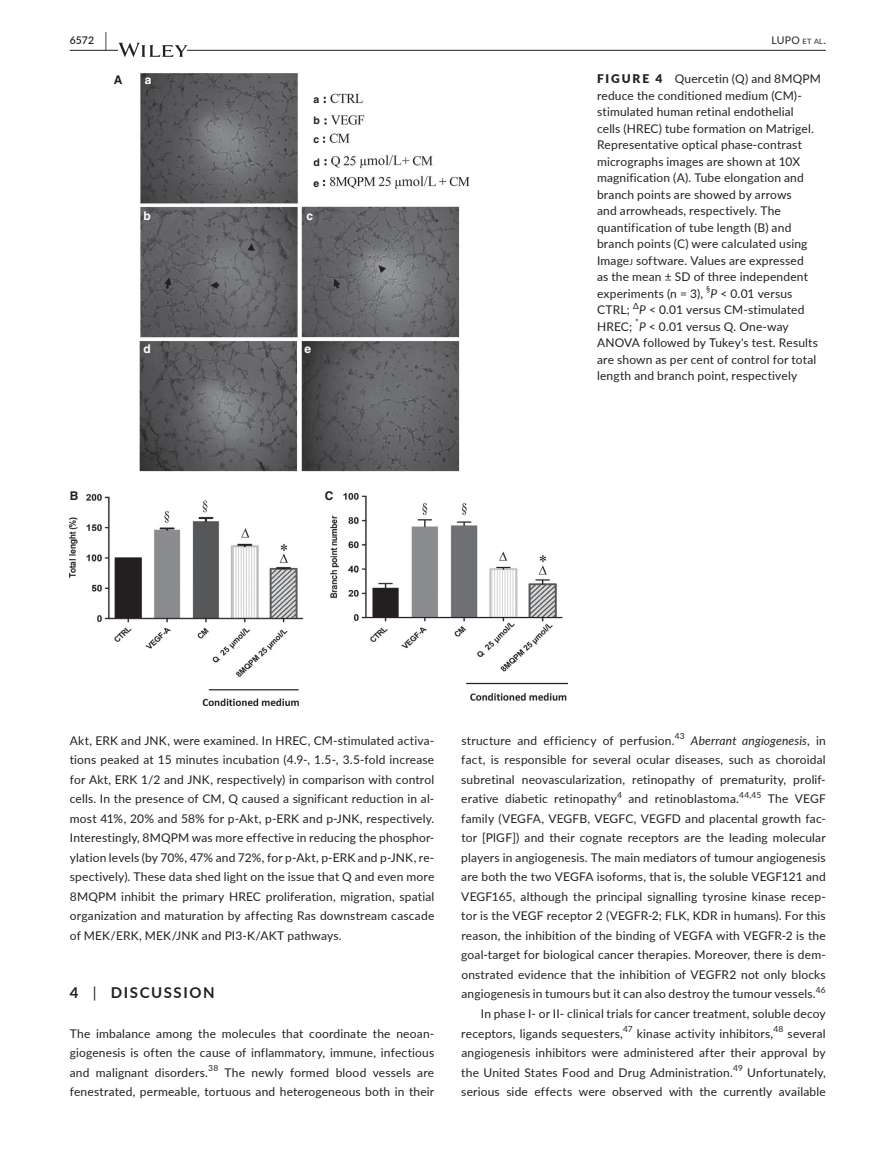
<style>
.page{position:relative;width:893px;height:1174px;background:#fff}
.page>*{position:absolute;margin:0;border:0;box-sizing:border-box;transform-origin:0 0}
.t1{font:700 15px "Lato";letter-spacing:.11em;color:#231f20}
.t2{font:12px/19.5px "Lato";letter-spacing:.015em;color:#231f20;text-align:justify}
.t3{font:700 12px "Helvetica";color:#fff}
.t4{font:700 12px "Helvetica";color:#231f20}
.t5{font:10.5px "Lato";color:#231f20}
.t6{font:600 10.5px "Lato";color:#231f20}
.t7{font:700 10.5px/21px "Helvetica";color:#231f20}
.t8{font:8.4px "Lato";letter-spacing:.035em;color:#231f20}
.s1{font-size:19.5px}
.s2{font-size:7.35px}
.s3{font-weight:900}
.s4{font-size:8.4px}
.s5{font-style:italic}
.s6{font-weight:400}
</style>
<div class="page">
<hr style="left:70px;top:50px;width:756px;height:1px;background:#231f20">
<svg style="left:119px;top:43px;width:68px;height:14px"></svg>
<img style="left:70px;top:73px;width:497px;height:632px">
<p class="t6" style="left:70px;top:33px;width:39px">6572 <span class="s1">|</span></p>
<p class="t5" style="left:771px;top:33px;width:56px">LUPO <span class="s2">et al</span>.</p>
<p class="t4" style="left:114px;top:73px;width:10px">A</p>
<p class="t3" style="left:145px;top:73px;width:8px">a</p>
<p class="t3" style="left:143px;top:209px;width:9px">b</p>
<p class="t7" style="left:313px;top:88px;width:8px">a b</p>
<p class="t7" style="left:313px;top:128px;width:8px;line-height:22.4px">c d</p>
<p class="t7" style="left:313px;top:172px;width:7px">e</p>
<p class="t3" style="left:306px;top:209px;width:8px">c</p>
<p class="t3" style="left:143px;top:342px;width:9px">d</p>
<p class="t3" style="left:304px;top:342px;width:8px">e</p>
<p class="t4" style="left:70px;top:489px;width:10px">B</p>
<p class="t4" style="left:325px;top:489px;width:10px">C</p>
<p class="t2" style="left:597px;top:70px;width:225px;line-height:16.5px;text-align:left"><span class="s3">FIGURE 4</span> Quercetin (Q) and 8MQPM reduce the conditioned medium (CM)‐ stimulated human retinal endothelial<br>cells (HREC) tube formation on Matrigel.<br>Representative optical phase‐contrast micrographs images are shown at 10X magnification (A). Tube elongation and branch points are showed by arrows<br>and arrowheads, respectively. The quantification of tube length (B) and branch points (C) were calculated using Image<span class="s4">j</span> software. Values are expressed<br>as the mean ± SD of three independent experiments (n = 3), <sup>§</sup><span class="s5">P</span> &lt; 0.01 versus CTRL; <sup>∆</sup><span class="s5">P</span> &lt; 0.01 versus CM‐stimulated HREC; <sup>*</sup><span class="s5">P</span> &lt; 0.01 versus Q. One‐way ANOVA followed by Tukey's test. Results are shown as per cent of control for total length and branch point, respectively</p>
<p class="t2" style="left:70px;top:730px;width:366px">Akt, ERK and JNK, were examined. In HREC, CM‐stimulated activa‐ tions peaked at 15 minutes incubation (4.9‐, 1.5‐, 3.5‐fold increase for Akt, ERK 1/2 and JNK, respectively) in comparison with control cells. In the presence of CM, Q caused a significant reduction in al‐ most 41%, 20% and 58% for p‐Akt, p‐ERK and p‐JNK, respectively.<br>Interestingly, 8MQPM was more effective in reducing the phosphor‐ ylation levels (by 70%, 47% and 72%, for p‐Akt, p‐ERK and p‐JNK, re‐ spectively). These data shed light on the issue that Q and even more 8MQPM inhibit the primary HREC proliferation, migration, spatial organization and maturation by affecting Ras downstream cascade of MEK/ERK, MEK/JNK and PI3‐K/AKT pathways.</p>
<p class="t1" style="left:70px;top:982px;width:147px">4 <span class="s6">|</span> DISCUSSION</p>
<p class="t2" style="left:70px;top:1022px;width:366px">The imbalance among the molecules that coordinate the neoan‐ giogenesis is often the cause of inflammatory, immune, infectious and malignant disorders.<sup>38</sup> The newly formed blood vessels are fenestrated, permeable, tortuous and heterogeneous both in their</p>
<p class="t2" style="left:461px;top:730px;width:215px">structure and efficiency of perfusion.</p>
<p class="t8" style="left:675px;top:730px;width:12px">43</p>
<p class="t2" style="left:461px;top:730px;width:366px;text-indent:230px"><span class="s5">Aberrant angiogenesis</span>, in fact, is responsible for several ocular diseases, such as choroidal subretinal neovascularization, retinopathy of prematurity, prolif‐ erative diabetic retinopathy</p>
<p class="t8" style="left:617px;top:789px;width:6px">4</p>
<p class="t2" style="left:628px;top:788px;width:112px">and retinoblastoma.</p>
<p class="t8" style="left:739px;top:789px;width:24px">44,45</p>
<p class="t2" style="left:461px;top:788px;width:366px;text-indent:306px">The VEGF family (VEGFA, VEGFB, VEGFC, VEGFD and placental growth fac‐ tor [PlGF]) and their cognate receptors are the leading molecular players in angiogenesis. The main mediators of tumour angiogenesis are both the two VEGFA isoforms, that is, the soluble VEGF121 and VEGF165, although the principal signalling tyrosine kinase recep‐ tor is the VEGF receptor 2 (VEGFR‐2; FLK, KDR in humans). For this reason, the inhibition of the binding of VEGFA with VEGFR‐2 is the goal‐target for biological cancer therapies. Moreover, there is dem‐ onstrated evidence that the inhibition of VEGFR2 not only blocks angiogenesis in tumours but it can also destroy the tumour vessels.</p>
<p class="t8" style="left:816px;top:984px;width:12px">46</p>
<p class="t2" style="left:461px;top:1003px;width:366px;text-indent:20px">In phase I‐ or II‐ clinical trials for cancer treatment, soluble decoy receptors, ligands sequesters,<sup>47</sup> kinase activity inhibitors,<sup>48</sup> several angiogenesis inhibitors were administered after their approval by the United States Food and Drug Administration.<sup>49</sup> Unfortunately, serious side effects were observed with the currently available</p>
</div>
